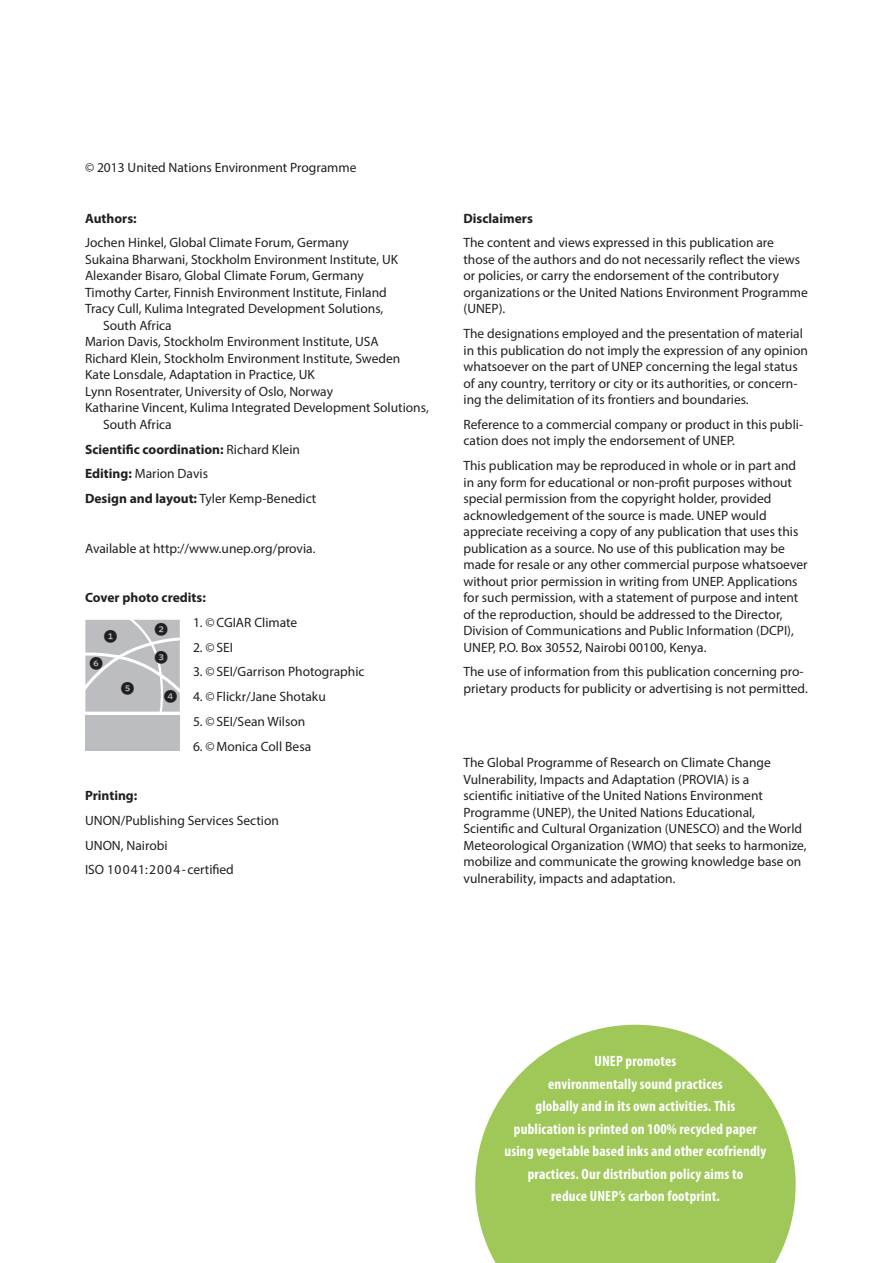
<style>
.page{position:relative;width:893px;height:1263px;background:#fff}
.page>*{position:absolute;margin:0;border:0;box-sizing:border-box;transform-origin:0 0}
.t1{font:700 condensed 15px "Myriad Pro";letter-spacing:.01em;color:#fff}
.PROVIA_table_text{font:13.5px/16.5px "Myriad Pro";color:#231f20}
.PROVIA_table_text_no{font:13.5px/16.5px "Myriad Pro";color:#231f20}
.PROVIA_table_text-2{font:700 13.5px "Myriad Pro";color:#231f20}
.PROVIA_table_text-3{font:13.5px "Myriad Pro";letter-spacing:.02em;color:#231f20}
.t2{font:13.5px "Whitney Index Black Round Bd";color:#231f20}
.s1{font-weight:400}
.s2{font-weight:700}
</style>
<div class="page">
<svg style="left:475px;top:1025px;width:321px;height:238px;fill:#9fc859"></svg>
<svg style="left:85px;top:619px;width:95px;height:93px;background:#c3c4c7"></svg>
<div style="left:85px;top:715px;width:95px;height:36px;background:#bcbdc0"></div>
<p class="PROVIA_table_text" style="left:85px;top:159px;width:273px">© 2013 United Nations Environment Programme</p>
<p class="PROVIA_table_text-2" style="left:85px;top:209px;width:53px">Authors:</p>
<p class="PROVIA_table_text" style="left:85px;top:234px;width:265px">Jochen Hinkel, Global Climate Forum, Germany</p>
<p class="PROVIA_table_text_no" style="left:85px;top:251px;width:315px">Sukaina Bharwani, Stockholm Environment Institute, UK</p>
<p class="PROVIA_table_text_no" style="left:85px;top:267px;width:280px">Alexander Bisaro, Global Climate Forum, Germany</p>
<p class="PROVIA_table_text_no" style="left:85px;top:284px;width:303px">Timothy Carter, Finnish Environment Institute, Finland</p>
<p class="PROVIA_table_text_no" style="left:103px;top:300px;width:282px;text-indent:-18px">Tracy Cull, Kulima Integrated Development Solutions,<br>South Africa</p>
<p class="PROVIA_table_text_no" style="left:85px;top:333px;width:295px">Marion Davis, Stockholm Environment Institute, USA</p>
<p class="PROVIA_table_text_no" style="left:85px;top:350px;width:317px">Richard Klein, Stockholm Environment Institute, Sweden</p>
<p class="PROVIA_table_text_no" style="left:85px;top:366px;width:231px">Kate Lonsdale, Adaptation in Practice, UK</p>
<p class="PROVIA_table_text_no" style="left:85px;top:383px;width:249px">Lynn Rosentrater, University of Oslo, Norway</p>
<p class="PROVIA_table_text_no" style="left:103px;top:399px;width:327px;text-indent:-18px">Katharine Vincent, Kulima Integrated Development Solutions,<br>South Africa</p>
<p class="PROVIA_table_text-2" style="left:85px;top:440px;width:216px">Scientific coordination: <span class="s1">Richard Klein</span></p>
<p class="PROVIA_table_text" style="left:85px;top:465px;width:124px"><span class="s2">Editing:</span> Marion Davis</p>
<p class="PROVIA_table_text" style="left:85px;top:490px;width:233px"><span class="s2">Design and layout:</span> Tyler Kemp-Benedict</p>
<p class="PROVIA_table_text" style="left:85px;top:539px;width:232px">Available at http://www.unep.org/provia.</p>
<p class="PROVIA_table_text-2" style="left:85px;top:589px;width:122px">Cover photo credits:</p>
<p class="PROVIA_table_text" style="left:193px;top:614px;width:106px">1. ©CGIAR Climate</p>
<p class="PROVIA_table_text" style="left:193px;top:638px;width:41px">2. ©SEI</p>
<p class="PROVIA_table_text" style="left:193px;top:663px;width:173px">3. ©SEI/Garrison Photographic</p>
<p class="PROVIA_table_text" style="left:193px;top:688px;width:134px">4. ©Flickr/Jane Shotaku</p>
<p class="PROVIA_table_text" style="left:193px;top:713px;width:114px">5. ©SEI/Sean Wilson</p>
<p class="PROVIA_table_text" style="left:193px;top:737px;width:120px">6. ©Monica Coll Besa</p>
<p class="PROVIA_table_text-2" style="left:85px;top:787px;width:54px">Printing:</p>
<p class="PROVIA_table_text" style="left:85px;top:812px;width:195px">UNON/Publishing Services Section</p>
<p class="PROVIA_table_text" style="left:85px;top:836px;width:84px">UNON, Nairobi</p>
<p class="PROVIA_table_text-3" style="left:85px;top:861px;width:150px">ISO 10041:2004-certified</p>
<p class="t2" style="left:155px;top:623px;width:15px">2</p>
<p class="t2" style="left:104px;top:630px;width:15px">1</p>
<p class="t2" style="left:155px;top:651px;width:15px">3</p>
<p class="t2" style="left:164px;top:690px;width:15px">4</p>
<p class="t2" style="left:90px;top:657px;width:15px">6</p>
<p class="t2" style="left:121px;top:682px;width:15px">5</p>
<p class="PROVIA_table_text-2" style="left:463px;top:209px;width:71px">Disclaimers</p>
<p class="PROVIA_table_text" style="left:463px;top:234px;width:346px">The content and views expressed in this publication are those of the authors and do not necessarily reflect the views or policies, or carry the endorsement of the contributory organizations or the United Nations Environment Programme (UNEP).</p>
<p class="PROVIA_table_text" style="left:463px;top:325px;width:346px">The designations employed and the presentation of material in this publication do not imply the expression of any opinion whatsoever on the part of UNEP concerning the legal status of any country, territory or city or its authorities, or concern&shy;ing the delimitation of its frontiers and boundaries.</p>
<p class="PROVIA_table_text" style="left:463px;top:416px;width:341px">Reference to a commercial company or product in this publi&shy;cation does not imply the endorsement of UNEP.</p>
<p class="PROVIA_table_text" style="left:463px;top:457px;width:346px">This publication may be reproduced in whole or in part and in any form for educational or non-profit purposes without special permission from the copyright holder, provided acknowledgement of the source is made. UNEP would appreciate receiving a copy of any publication that uses this publication as a source. No use of this publication may be made for resale or any other commercial purpose whatsoever without prior permission in writing from UNEP. Applications for such permission, with a statement of purpose and intent of the reproduction, should be addressed to the Director, Division of Communications and Public Information (DCPI), UNEP, P.O. Box 30552, Nairobi 00100, Kenya.</p>
<p class="PROVIA_table_text" style="left:463px;top:663px;width:346px">The use of information from this publication concerning pro&shy;prietary products for publicity or advertising is not permitted.</p>
<p class="PROVIA_table_text" style="left:463px;top:754px;width:345px">The Global Programme of Research on Climate Change Vulnerability, Impacts and Adaptation (PROVIA) is a<br>scientific initiative of the United Nations Environment Programme (UNEP), the United Nations Educational, Scientific and Cultural Organization (UNESCO) and the World Meteorological Organization (WMO) that seeks to harmonize, mobilize and communicate the growing knowledge base on vulnerability, impacts and adaptation.</p>
<p class="t1" style="left:594px;top:1052px;width:84px">UNEP promotes</p>
<p class="t1" style="left:548px;top:1074px;width:176px">environmentally sound practices</p>
<p class="t1" style="left:536px;top:1097px;width:201px">globally and in its own activities. This</p>
<p class="t1" style="left:514px;top:1119px;width:245px">publication is printed on 100% recycled paper</p>
<p class="t1" style="left:504px;top:1142px;width:263px">using vegetable based inks and other ecofriendly</p>
<p class="t1" style="left:528px;top:1164px;width:217px">practices. Our distribution policy aims to</p>
<p class="t1" style="left:551px;top:1187px;width:170px">reduce UNEP’s carbon footprint.</p>
</div>
